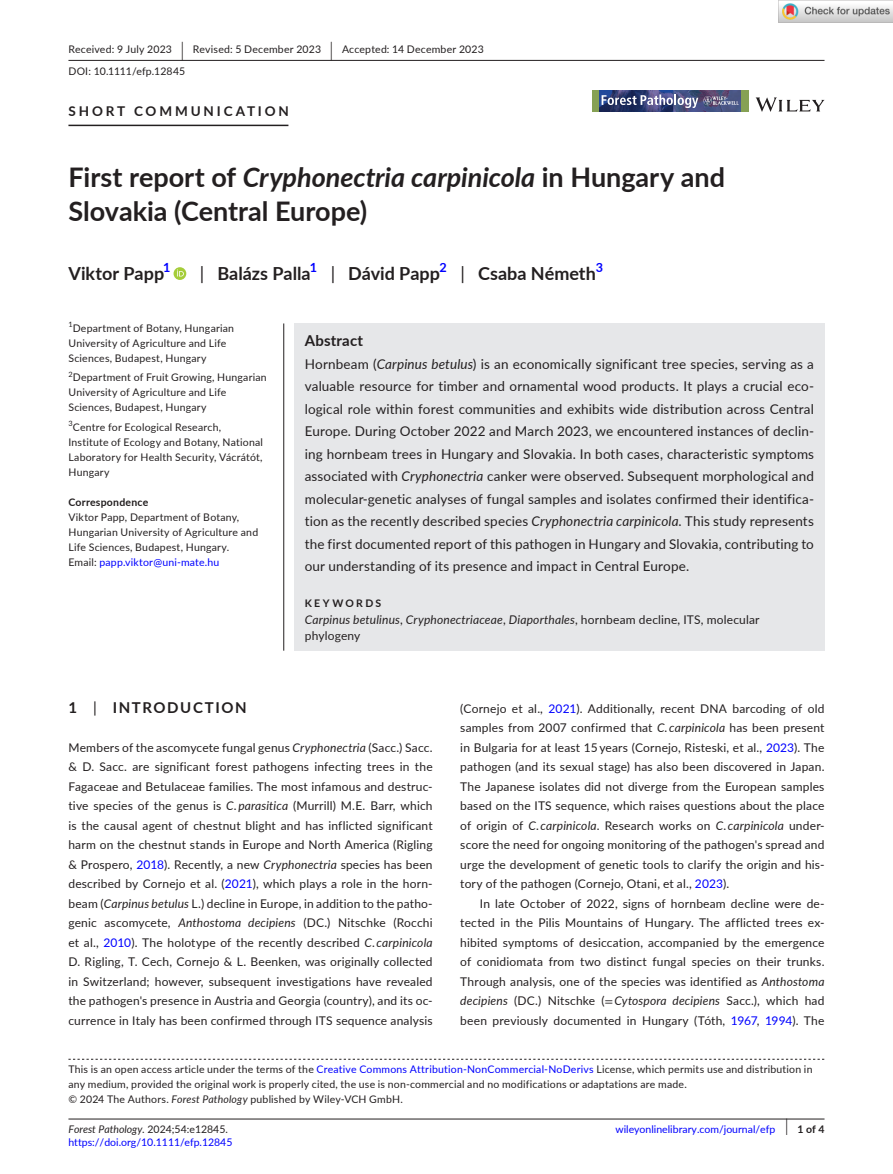
<style>
.page{position:relative;width:893px;height:1174px;background:#fff}
.page>*{position:absolute;margin:0;border:0;box-sizing:border-box;transform-origin:0 0}
.t1{font:700 27px/34.5px "Lato";color:#231f20}
.t2{font:700 18px "Lato";color:#231f20}
.t3{font:700 15px "Lato";letter-spacing:.1em;color:#231f20}
.t4{font:700 15px "Lato";letter-spacing:.015em;color:#231f20}
.t5{font:13.5px/22.5px "Lato";letter-spacing:.01em;color:#231f20;text-align:justify}
.t6{font:700 13.5px "Lato";letter-spacing:.215em;color:#231f20}
.t7{font:700 12.6px "Lato";color:#00f}
.t8{font:12px/19.5px "Lato";letter-spacing:.015em;color:#231f20;text-align:justify}
.t9{font:italic 12px/16.5px "Lato";letter-spacing:.015em;color:#231f20}
.t10{font:10.5px/15px "Lato";letter-spacing:.02em;color:#231f20}
.t11{font:10.5px "Lato";color:#00f}
.t12{font:italic 10.5px "Lato";color:#231f20}
.t13{font:700 10.5px "Lato";letter-spacing:.02em;color:#231f20}
.t14{font:700 10.5px "Lato";letter-spacing:.22em;color:#231f20}
.t15{font:7.35px "Lato";color:#231f20}
.s1{font-size:19.65px}
.s2{font-style:italic}
.s3{font-weight:400}
.s4{color:#00f}
.s5{font-style:normal}
.s6{font-family:"STIX"}
.s7{font-weight:400;font-size:17.4px}
</style>
<div class="page">
<hr style="left:68px;top:1118px;width:756px;height:1px;background:#231f20">
<svg style="left:756px;top:97px;width:68px;height:15px"></svg>
<div style="left:592px;top:91px;width:156px;height:21px;background:#86a154"></div>
<img style="left:599px;top:91px;width:142px;height:21px">
<svg style="left:602px;top:94px;width:96px;height:14px"></svg>
<svg style="left:704px;top:96px;width:35px;height:9px"></svg>
<hr style="left:68px;top:60px;width:756px;height:1px;background:#231f20">
<hr style="left:68px;top:125px;width:220px;height:1px;background:#231f20">
<svg style="left:174px;top:267px;width:12px;height:13px"></svg>
<svg style="left:177px;top:269px;width:7px;height:7px"></svg>
<svg style="left:68px;top:1058px;width:756px;height:1px"></svg>
<div style="left:294px;top:323px;width:530px;height:327px;background:#e6e7e9"></div>
<hr style="left:283px;top:323px;width:1px;height:327px;background:#231f20">
<img style="left:779px;top:0;width:114px;height:23px">
<p class="t10" style="left:68px;top:38px;width:417px;line-height:21.8px">Received: 9 July 2023 <span class="s1">|</span> Revised: 5 December 2023 <span class="s1">|</span> Accepted: 14 December 2023<br>DOI: 10.1111/efp.12845</p>
<p class="t6" style="left:68px;top:101px;width:222px">SHORT COMMUNICATION</p>
<h1 class="t1" style="left:68px;top:159px;width:658px">First report of <span class="s2">Cryphonectria carpinicola</span> in Hungary and<br>Slovakia (Central Europe)</h1>
<h2 class="t2" style="left:68px;top:260px;width:97px">Viktor Papp</h2>
<p class="t7" style="left:163px;top:258px;width:9px">1</p>
<h2 class="t2" style="left:200px;top:260px;width:112px"><span class="s3">|</span> Balázs Palla</h2>
<p class="t7" style="left:310px;top:258px;width:9px">1</p>
<h2 class="t2" style="left:331px;top:260px;width:111px"><span class="s3">|</span> Dávid Papp</h2>
<p class="t7" style="left:440px;top:258px;width:9px">2</p>
<h2 class="t2" style="left:460px;top:260px;width:137px"><span class="s3">|</span> Csaba Németh</h2>
<p class="t7" style="left:596px;top:258px;width:9px">3</p>
<p class="t15" style="left:68px;top:319px;width:6px">1</p>
<p class="t10" style="left:68px;top:320px;width:167px;text-indent:4px">Department of Botany, Hungarian<br>University of Agriculture and Life<br>Sciences, Budapest, Hungary</p>
<p class="t15" style="left:68px;top:369px;width:6px">2</p>
<p class="t10" style="left:68px;top:370px;width:200px;text-indent:4px">Department of Fruit Growing, Hungarian<br>University of Agriculture and Life<br>Sciences, Budapest, Hungary</p>
<p class="t10" style="left:68px;top:419px;width:196px"><sup>3</sup>Centre for Ecological Research,<br>Institute of Ecology and Botany, National<br>Laboratory for Health Security, Vácrátót,<br>Hungary</p>
<p class="t13" style="left:68px;top:494px;width:81px">Correspondence</p>
<p class="t10" style="left:68px;top:509px;width:191px">Viktor Papp, Department of Botany, Hungarian University of Agriculture and Life Sciences, Budapest, Hungary.<br>Email: <span class="s4">papp.viktor@uni-mate.hu</span></p>
<p class="t4" style="left:305px;top:329px;width:60px">Abstract</p>
<p class="t5" style="left:305px;top:352px;width:511px">Hornbeam (<span class="s2">Carpinus betulus</span>) is an economically significant tree species, serving as a valuable resource for timber and ornamental wood products. It plays a crucial eco&shy;logical role within forest communities and exhibits wide distribution across Central Europe. During October 2022 and March 2023, we encountered instances of declin&shy;ing hornbeam trees in Hungary and Slovakia. In both cases, characteristic symptoms associated with <span class="s2">Cryphonectria</span> canker were observed. Subsequent morphological and molecular-genetic analyses of fungal samples and isolates confirmed their identifica&shy;tion as the recently described species <span class="s2">Cryphonectria carpinicola</span>. This study represents the first documented report of this pathogen in Hungary and Slovakia, contributing to our understanding of its presence and impact in Central Europe.</p>
<p class="t14" style="left:305px;top:595px;width:78px">KEYWORDS</p>
<p class="t9" style="left:305px;top:610px;width:456px">Carpinus betulinus<span class="s5">,</span> Cryphonectriaceae<span class="s5">,</span> Diaporthales<span class="s5">, hornbeam decline, ITS, molecular phylogeny</span></p>
<p class="t3" style="left:68px;top:696px;width:180px">1 <span class="s3">|</span> INTRODUCTION</p>
<p class="t8" style="left:68px;top:737px;width:366px">Members of the ascomycete fungal genus <span class="s2">Cryphonectria</span> (Sacc.) Sacc. &amp; D. Sacc. are significant forest pathogens infecting trees in the Fagaceae and Betulaceae families. The most infamous and destruc&shy;tive species of the genus is <span class="s2">C. parasitica</span> (Murrill) M.E. Barr, which is the causal agent of chestnut blight and has inflicted significant harm on the chestnut stands in Europe and North America (Rigling &amp; Prospero, <span class="s4">2018</span>). Recently, a new <span class="s2">Cryphonectria</span> species has been described by Cornejo et al. (<span class="s4">2021</span>), which plays a role in the horn&shy;beam (<span class="s2">Carpinus betulus</span> L.) decline in Europe, in addition to the patho&shy;genic ascomycete, <span class="s2">Anthostoma decipiens</span> (DC.) Nitschke (Rocchi et al., <span class="s4">2010</span>). The holotype of the recently described <span class="s2">C. carpinicola </span>D. Rigling, T. Cech, Cornejo &amp; L. Beenken, was originally collected in Switzerland; however, subsequent investigations have revealed the pathogen's presence in Austria and Georgia (country), and its oc&shy;currence in Italy has been confirmed through ITS sequence analysis</p>
<p class="t8" style="left:460px;top:698px;width:366px">(Cornejo et al., <span class="s4">2021</span>). Additionally, recent DNA barcoding of old samples from 2007 confirmed that <span class="s2">C. carpinicola</span> has been present in Bulgaria for at least 15 years (Cornejo, Risteski, et al., <span class="s4">2023</span>). The pathogen (and its sexual stage) has also been discovered in Japan.<br>The Japanese isolates did not diverge from the European samples based on the ITS sequence, which raises questions about the place of origin of <span class="s2">C. carpinicola</span>. Research works on <span class="s2">C. carpinicola</span> under&shy;score the need for ongoing monitoring of the pathogen's spread and urge the development of genetic tools to clarify the origin and his&shy;tory of the pathogen (Cornejo, Otani, et al., <span class="s4">2023</span>).</p>
<p class="t8" style="left:460px;top:893px;width:366px;text-indent:20px">In late October of 2022, signs of hornbeam decline were de&shy;tected in the Pilis Mountains of Hungary. The afflicted trees ex&shy;hibited symptoms of desiccation, accompanied by the emergence of conidiomata from two distinct fungal species on their trunks.<br>Through analysis, one of the species was identified as <span class="s2">Anthostoma decipiens</span> (DC.) Nitschke (<span class="s6">=</span><span class="s2">Cytospora decipiens</span> Sacc.), which had been previously documented in Hungary (Tóth, <span class="s4">1967</span>, <span class="s4">1994</span>). The</p>
<p class="t10" style="left:68px;top:1061px;width:746px">This is an open access article under the terms of the <span class="s4">Creative Commons Attribution-NonCommercial-NoDerivs</span> License, which permits use and distribution in any medium, provided the original work is properly cited, the use is non-commercial and no modifications or adaptations are made.<br>© 2024 The Authors. <span class="s2">Forest Pathology</span> published by Wiley-VCH GmbH.</p>
<p class="t12" style="left:68px;top:1121px;width:161px">Forest Pathology. <span class="s5">2024;54:e12845.</span></p>
<p class="t13" style="left:786px;top:1121px;width:40px"><span class="s7">|</span> 1 of 4</p>
<p class="t11" style="left:68px;top:1135px;width:166px">https://doi.org/10.1111/efp.12845</p>
<p class="t11" style="left:615px;top:1121px;width:161px">wileyonlinelibrary.com/journal/efp</p>
</div>
